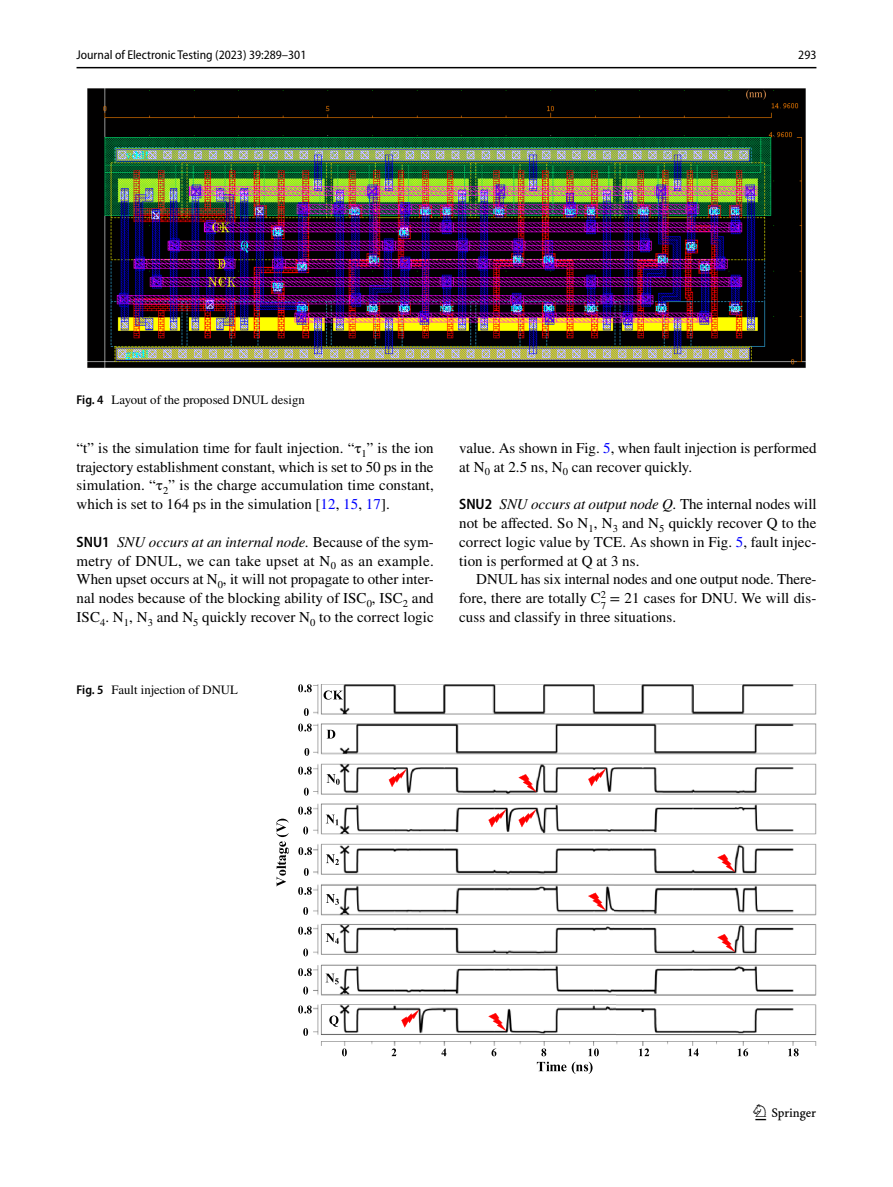
<style>
.page{position:relative;width:893px;height:1187px;background:#fff}
.page>*{position:absolute;margin:0;border:0;box-sizing:border-box;transform-origin:0 0}
.t1{font:22.5px "Springnew Regular 3";color:#000}
.t2{font:15px/18.8px "STIX";letter-spacing:.005em;color:#000;text-align:justify}
.t3{font:12.75px "STIX";color:#000}
.t4{font:semi-condensed 12.75px "Myriad Pro";color:#000}
.s1{font-family:"Myriad Pro";font-weight:600;font-stretch:semi-condensed}
.s2{color:#00f}
.s3{font-style:italic}
.s4{font-family:"STIX Math Regular 2"}
</style>
<div class="page">
<hr style="left:77px;top:67px;width:739px;height:1px;background:#000">
<img style="left:87px;top:88px;width:719px;height:280px">
<img style="left:313px;top:684px;width:503px;height:361px">
<svg style="left:342px;top:1048px;width:5px;height:8px"></svg>
<svg style="left:391px;top:1048px;width:5px;height:8px"></svg>
<svg style="left:441px;top:1048px;width:5px;height:8px"></svg>
<svg style="left:491px;top:1048px;width:5px;height:8px"></svg>
<svg style="left:537px;top:1048px;width:62px;height:25px"></svg>
<svg style="left:639px;top:1048px;width:10px;height:8px"></svg>
<svg style="left:688px;top:1048px;width:11px;height:8px"></svg>
<svg style="left:737px;top:1048px;width:11px;height:8px"></svg>
<svg style="left:788px;top:1048px;width:11px;height:8px"></svg>
<svg style="left:304px;top:708px;width:5px;height:8px"></svg>
<svg style="left:298px;top:684px;width:14px;height:8px"></svg>
<svg style="left:304px;top:748px;width:5px;height:7px"></svg>
<svg style="left:298px;top:723px;width:14px;height:8px"></svg>
<svg style="left:304px;top:787px;width:5px;height:8px"></svg>
<svg style="left:298px;top:766px;width:14px;height:8px"></svg>
<svg style="left:303px;top:826px;width:5px;height:8px"></svg>
<svg style="left:304px;top:868px;width:5px;height:7px"></svg>
<svg style="left:298px;top:806px;width:14px;height:8px"></svg>
<svg style="left:303px;top:907px;width:5px;height:7px"></svg>
<svg style="left:298px;top:887px;width:14px;height:7px"></svg>
<svg style="left:303px;top:948px;width:5px;height:8px"></svg>
<svg style="left:298px;top:926px;width:14px;height:8px"></svg>
<svg style="left:303px;top:986px;width:5px;height:8px"></svg>
<svg style="left:298px;top:968px;width:14px;height:8px"></svg>
<svg style="left:303px;top:1028px;width:5px;height:7px"></svg>
<svg style="left:298px;top:1005px;width:14px;height:8px"></svg>
<svg style="left:276px;top:818px;width:13px;height:68px"></svg>
<svg style="left:298px;top:847px;width:14px;height:8px"></svg>
<svg style="left:389px;top:769px;width:17px;height:18px"></svg>
<svg style="left:519px;top:809px;width:17px;height:18px"></svg>
<svg style="left:488px;top:809px;width:18px;height:18px"></svg>
<svg style="left:401px;top:1009px;width:18px;height:18px"></svg>
<svg style="left:588px;top:768px;width:18px;height:18px"></svg>
<svg style="left:324px;top:690px;width:19px;height:9px"></svg>
<svg style="left:327px;top:729px;width:8px;height:9px"></svg>
<svg style="left:327px;top:774px;width:13px;height:10px"></svg>
<svg style="left:326px;top:854px;width:13px;height:10px"></svg>
<svg style="left:326px;top:814px;width:12px;height:11px"></svg>
<svg style="left:326px;top:894px;width:13px;height:10px"></svg>
<svg style="left:326px;top:973px;width:13px;height:11px"></svg>
<svg style="left:326px;top:933px;width:13px;height:10px"></svg>
<svg style="left:329px;top:1015px;width:9px;height:11px"></svg>
<svg style="left:488px;top:1012px;width:18px;height:18px"></svg>
<svg style="left:519px;top:774px;width:17px;height:18px"></svg>
<svg style="left:588px;top:892px;width:18px;height:18px"></svg>
<svg style="left:717px;top:934px;width:18px;height:17px"></svg>
<svg style="left:717px;top:854px;width:18px;height:17px"></svg>
<p class="t4" style="left:77px;top:48px;width:231px">Journal of Electronic Testing (2023) 39:289–301</p>
<p class="t4" style="left:798px;top:48px;width:20px">293</p>
<p class="t3" style="left:77px;top:391px;width:230px"><span class="s1">Fig. 4</span> Layout of the proposed DNUL design</p>
<p class="t2" style="left:77px;top:439px;width:359px">“t” is the simulation time for fault injection. “τ<sub>1</sub>” is the ion trajectory establishment constant, which is set to 50 ps in the simulation. “τ<sub>2</sub>” is the charge accumulation time constant, which is set to 164 ps in the simulation [<span class="s2">12</span>, <span class="s2">15</span>, <span class="s2">17</span>].</p>
<p class="t2" style="left:77px;top:533px;width:359px"><span class="s1">SNU1</span> <span class="s3">SNU occurs at an internal node.</span> Because of the sym&shy;metry of DNUL, we can take upset at N<sub>0</sub> as an example.<br>When upset occurs at N<sub>0</sub>, it will not propagate to other inter&shy;nal nodes because of the blocking ability of ISC<sub>0</sub>, ISC<sub>2</sub> and ISC<sub>4</sub>. N<sub>1</sub>, N<sub>3</sub> and N<sub>5</sub> quickly recover N<sub>0</sub> to the correct logic</p>
<p class="t3" style="left:77px;top:680px;width:163px"><span class="s1">Fig. 5</span> Fault injection of DNUL</p>
<p class="t2" style="left:459px;top:439px;width:359px">value. As shown in Fig. <span class="s2">5</span>, when fault injection is performed at N<sub>0</sub> at 2.5 ns, N<sub>0</sub> can recover quickly.</p>
<p class="t2" style="left:459px;top:496px;width:359px"><span class="s1">SNU2</span> <span class="s3">SNU occurs at output node Q.</span> The internal nodes will not be affected. So N<sub>1</sub>, N<sub>3</sub> and N<sub>5</sub> quickly recover Q to the correct logic value by TCE. As shown in Fig. <span class="s2">5</span>, fault injec&shy;tion is performed at Q at 3 ns.</p>
<p class="t2" style="left:459px;top:571px;width:359px;text-indent:17px">DNUL has six internal nodes and one output node. There&shy;fore, there are totally <span class="s4">C</span><sup>2</sup></p>
<p class="t2" style="left:459px;top:589px;width:359px;text-indent:142px"><sub>7</sub> = 21 cases for DNU. We will dis&shy;cuss and classify in three situations.</p>
<h1 class="t1" style="left:755px;top:1104px;width:62px">1 3</h1>
</div>
